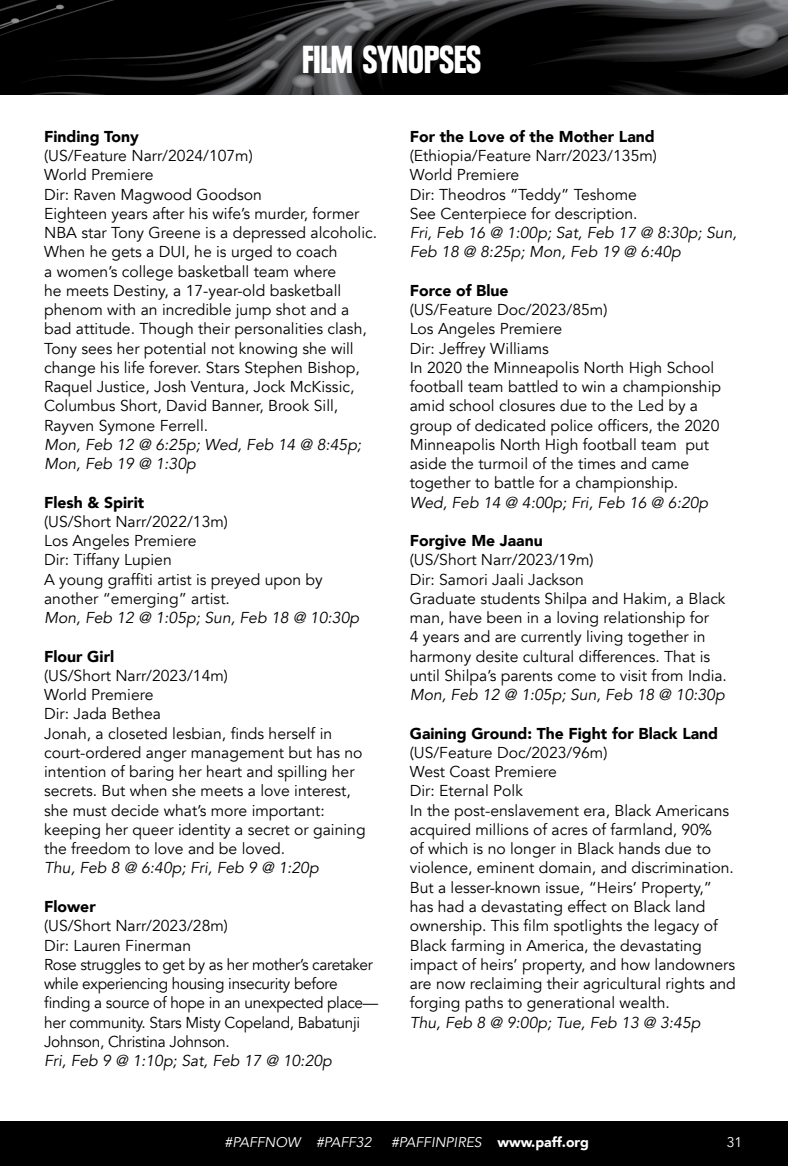
<style>
.page{position:relative;width:788px;height:1166px;background:#fff}
.page>*{position:absolute;margin:0;border:0;box-sizing:border-box;transform-origin:0 0}
.t1{font:900 condensed 38.5px "Plak";letter-spacing:-.01em;color:#fff}
.t2{font:15.75px/19.2px "Avenir";color:#000}
.t3{font:italic 15.75px/19.2px "Avenir";color:#000}
.t4{font:15.75px/19.2px "Avenir";letter-spacing:-.02em;color:#000}
.t5{font:900 15.75px "Avenir";color:#000}
.t6{font:italic 14px "Avenir";color:#fff}
.t7{font:14px "Avenir";color:#fff}
.s1{font-weight:900;font-style:normal}
</style>
<div class="page">
<div style="left:0;top:1121px;width:788px;height:45px;background:#000"></div>
<img style="left:0;top:0;width:788px;height:94px">
<h1 class="t1" style="left:302px;top:37px;width:180px">FILM SYNOPSES</h1>
<p class="t5" style="left:44px;top:123px;width:96px">Finding Tony</p>
<p class="t2" style="left:44px;top:146px;width:334px">(US/Feature Narr/2024/107m)<br>World Premiere<br>Dir: Raven Magwood Goodson<br>Eighteen years after his wife’s murder, former NBA star Tony Greene is a depressed alcoholic.<br>When he gets a DUI, he is urged to coach<br>a women’s college basketball team where<br>he meets Destiny, a 17-year-old basketball phenom with an incredible jump shot and a bad attitude. Though their personalities clash, Tony sees her potential not knowing she will change his life forever. Stars Stephen Bishop, Raquel Justice, Josh Ventura, Jock McKissic, Columbus Short, David Banner, Brook Sill, Rayven Symone Ferrell.</p>
<p class="t3" style="left:44px;top:435px;width:319px">Mon, Feb 12 @ 6:25p; Wed, Feb 14 @ 8:45p;<br>Mon, Feb 19 @ 1:30p</p>
<p class="t5" style="left:44px;top:488px;width:102px">Flesh &amp; Spirit</p>
<p class="t2" style="left:44px;top:512px;width:280px">(US/Short Narr/2022/13m)<br>Los Angeles Premiere<br>Dir: Tiffany Lupien<br>A young graffiti artist is preyed upon by another “emerging” artist.</p>
<p class="t3" style="left:44px;top:608px;width:316px">Mon, Feb 12 @ 1:05p; Sun, Feb 18 @ 10:30p</p>
<p class="t5" style="left:44px;top:642px;width:72px">Flour Girl</p>
<p class="t2" style="left:44px;top:666px;width:323px">(US/Short Narr/2023/14m)<br>World Premiere<br>Dir: Jada Bethea<br>Jonah, a closeted lesbian, finds herself in court-ordered anger management but has no intention of baring her heart and spilling her secrets. But when she meets a love interest, she must decide what’s more important: keeping her queer identity a secret or gaining the freedom to love and be loved.</p>
<p class="t3" style="left:44px;top:858px;width:276px">Thu, Feb 8 @ 6:40p; Fri, Feb 9 @ 1:20p</p>
<p class="t5" style="left:44px;top:893px;width:53px">Flower</p>
<p class="t4" style="left:44px;top:916px;width:335px">(US/Short Narr/2023/28m)<br>Dir: Lauren Finerman<br>Rose struggles to get by as her mother’s caretaker while experiencing housing insecurity before finding a source of hope in an unexpected place— her community. Stars Misty Copeland, Babatunji Johnson, Christina Johnson.</p>
<p class="t3" style="left:44px;top:1051px;width:289px">Fri, Feb 9 @ 1:10p; Sat, Feb 17 @ 10:20p</p>
<p class="t5" style="left:410px;top:123px;width:246px">For the Love of the Mother Land</p>
<p class="t2" style="left:410px;top:146px;width:249px">(Ethiopia/Feature Narr/2023/135m)<br>World Premiere<br>Dir: Theodros “Teddy” Teshome<br>See Centerpiece for description.</p>
<p class="t3" style="left:410px;top:223px;width:328px">Fri, Feb 16 @ 1:00p; Sat, Feb 17 @ 8:30p; Sun,<br>Feb 18 @ 8:25p; Mon, Feb 19 @ 6:40p</p>
<p class="t5" style="left:410px;top:277px;width:100px">Force of Blue</p>
<p class="t2" style="left:410px;top:300px;width:313px">(US/Feature Doc/2023/85m)<br>Los Angeles Premiere<br>Dir: Jeffrey Williams<br>In 2020 the Minneapolis North High School football team battled to win a championship amid school closures due to the Led by a group of dedicated police officers, the 2020<br>Minneapolis North High football team put aside the turmoil of the times and came together to battle for a championship.</p>
<p class="t3" style="left:410px;top:493px;width:300px">Wed, Feb 14 @ 4:00p; Fri, Feb 16 @ 6:20p</p>
<p class="t5" style="left:410px;top:527px;width:134px">Forgive Me Jaanu</p>
<p class="t2" style="left:410px;top:550px;width:319px">(US/Short Narr/2023/19m)<br>Dir: Samori Jaali Jackson<br>Graduate students Shilpa and Hakim, a Black man, have been in a loving relationship for<br>4 years and are currently living together in harmony desite cultural differences. That is until Shilpa’s parents come to visit from India.</p>
<p class="t3" style="left:410px;top:685px;width:316px">Mon, Feb 12 @ 1:05p; Sun, Feb 18 @ 10:30p</p>
<p class="t5" style="left:410px;top:719px;width:310px">Gaining Ground: The Fight for Black Land</p>
<p class="t2" style="left:410px;top:743px;width:327px">(US/Feature Doc/2023/96m)<br>West Coast Premiere<br>Dir: Eternal Polk<br>In the post-enslavement era, Black Americans acquired millions of acres of farmland, 90%<br>of which is no longer in Black hands due to violence, eminent domain, and discrimination.<br>But a lesser-known issue, “Heirs’ Property,” has had a devastating effect on Black land ownership. This film spotlights the legacy of Black farming in America, the devastating impact of heirs’ property, and how landowners are now reclaiming their agricultural rights and forging paths to generational wealth.</p>
<p class="t3" style="left:410px;top:1012px;width:292px">Thu, Feb 8 @ 9:00p; Tue, Feb 13 @ 3:45p</p>
<p class="t6" style="left:225px;top:1133px;width:148px">#PAFFNOW #PAFF32</p>
<p class="t6" style="left:391px;top:1133px;width:199px">#PAFFINPIRES <span class="s1">www.paff.org</span></p>
<p class="t7" style="left:726px;top:1133px;width:17px">31</p>
</div>
